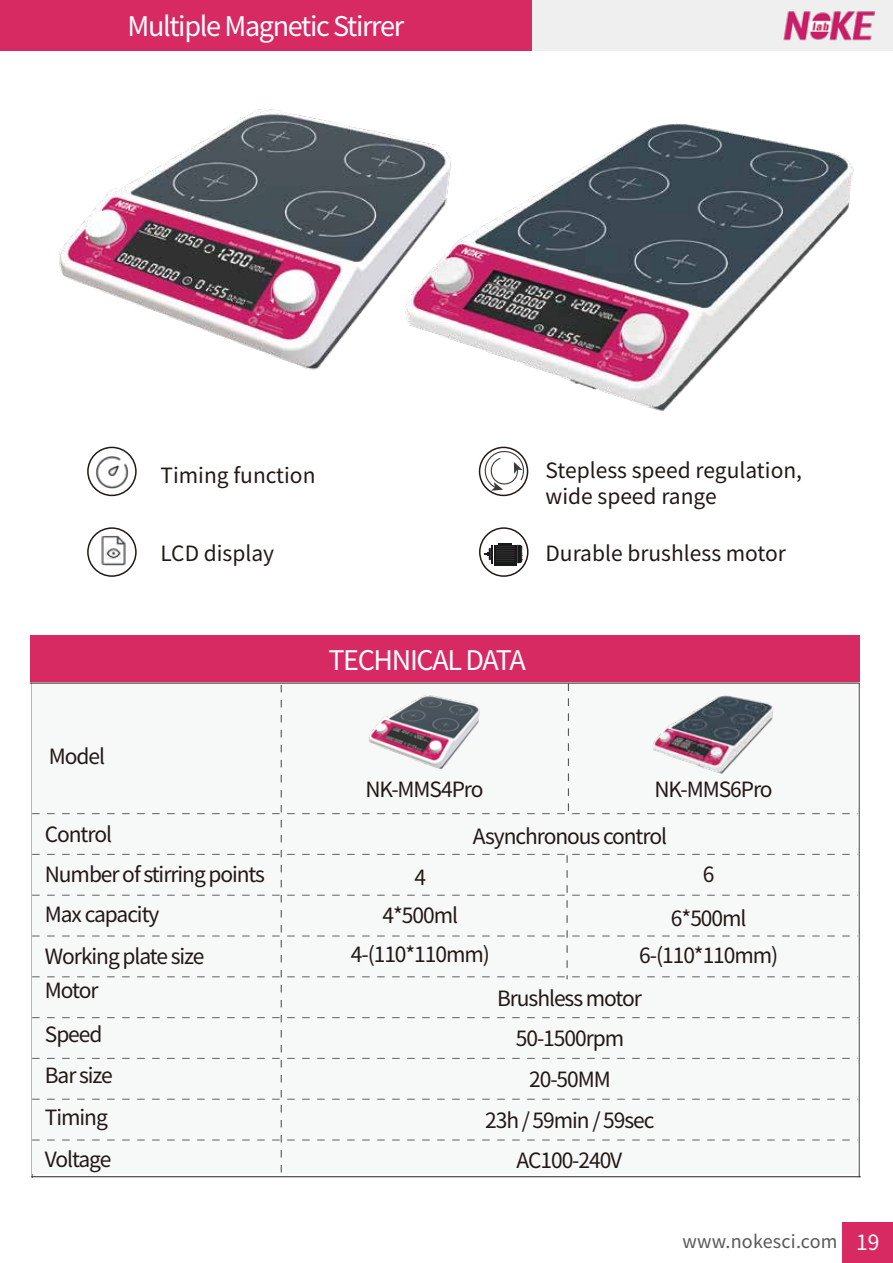
<style>
.page{position:relative;width:893px;height:1263px;background:#fff}
.page>*{position:absolute;margin:0;border:0;box-sizing:border-box;transform-origin:0 0}
.t1{font:27px "Source Han Sans CN";letter-spacing:-.05em;color:#fff}
.t2{font:21px/40.3px "Source Han Sans CN";letter-spacing:-.05em;color:#221815}
.t3{font:21px/25.2px "Source Han Sans CN";color:#221815}
.t4{font:18px "Source Han Sans CN";letter-spacing:.01em;color:#595757}
.s1{font-size:21px;color:#fff}
</style>
<div class="page">
<div style="left:842px;top:1222px;width:51px;height:41px;background:#d72a63"></div>
<div style="left:530px;top:1px;width:363px;height:50px;background:#efefef"></div>
<div style="left:0;top:1px;width:532px;height:50px;background:#d72a63"></div>
<img style="left:783px;top:11px;width:92px;height:30px">
<hr style="left:498px;top:543px;width:14px;height:4px;background:#1a1a1a">
<svg style="left:484px;top:545px;width:38px;height:20px"></svg>
<img style="left:94px;top:454px;width:36px;height:36px">
<div style="left:87px;top:447px;width:50px;height:49px;border:2px solid #221815;border-radius:50%"></div>
<div style="left:87px;top:527px;width:50px;height:50px;border:2px solid #221815;border-radius:50%"></div>
<div style="left:479px;top:447px;width:49px;height:49px;border:2px solid #221815;border-radius:50%"></div>
<div style="left:479px;top:527px;width:49px;height:50px;border:2px solid #221815;border-radius:50%"></div>
<svg style="left:482px;top:448px;width:44px;height:43px"></svg>
<img style="left:97px;top:534px;width:32px;height:32px">
<img style="left:59px;top:109px;width:336px;height:261px">
<img style="left:395px;top:124px;width:459px;height:287px">
<div style="left:30px;top:636px;width:829px;height:46px;background:#d72a63"></div>
<svg style="left:32px;top:684px;width:826px;height:494px"></svg>
<hr style="left:859px;top:683px;width:1px;height:494px;background:#595757">
<hr style="left:30px;top:682px;width:829px;height:2px;background:#3e3a39">
<hr style="left:31px;top:1176px;width:830px;height:1px;background:#3e3a39">
<img style="left:367px;top:692px;width:114px;height:79px">
<img style="left:651px;top:692px;width:124px;height:86px">
<p class="t1" style="left:128px;top:11px;width:278px">Multiple Magnetic Stirrer</p>
<p class="t3" style="left:160px;top:463px;width:157px">Timing function</p>
<p class="t3" style="left:545px;top:459px;width:258px">Stepless speed regulation, wide speed range</p>
<p class="t3" style="left:160px;top:542px;width:115px">LCD display</p>
<p class="t3" style="left:545px;top:542px;width:242px">Durable brushless motor</p>
<p class="t2" style="left:49px;top:737px;width:58px">Model</p>
<p class="t2" style="left:45px;top:815px;width:222px">Control<br>Number of stirring points<br>Max capacity<br>Working plate size</p>
<p class="t2" style="left:45px;top:968px;width:59px;line-height:44.2px">Motor<br>Speed</p>
<p class="t2" style="left:45px;top:1055px;width:70px;line-height:41.8px">Bar size<br>Timing<br>Voltage</p>
<p class="t1" style="left:328px;top:645px;width:199px">TECHNICAL DATA</p>
<p class="t2" style="left:365px;top:770px;width:120px">NK-MMS4Pro</p>
<p class="t2" style="left:654px;top:770px;width:120px">NK-MMS6Pro</p>
<p class="t2" style="left:473px;top:816px;width:196px">Asynchronous control</p>
<p class="t2" style="left:414px;top:857px;width:13px">4</p>
<p class="t2" style="left:703px;top:855px;width:13px">6</p>
<p class="t2" style="left:383px;top:896px;width:77px">4*500ml</p>
<p class="t2" style="left:671px;top:898px;width:77px">6*500ml</p>
<p class="t2" style="left:351px;top:934px;width:141px">4-(110*110mm)</p>
<p class="t2" style="left:497px;top:934px;width:283px;line-height:42.6px;text-indent:142px">6-(110*110mm)<br>Brushless motor</p>
<p class="t2" style="left:516px;top:1019px;width:110px;text-align:center">50-1500rpm<br>20-50MM</p>
<p class="t2" style="left:485px;top:1100px;width:171px">23h / 59min / 59sec</p>
<p class="t2" style="left:517px;top:1141px;width:107px">AC100-240V</p>
<p class="t4" style="left:682px;top:1231px;width:199px">www.nokesci.com <span class="s1">19</span></p>
</div>
